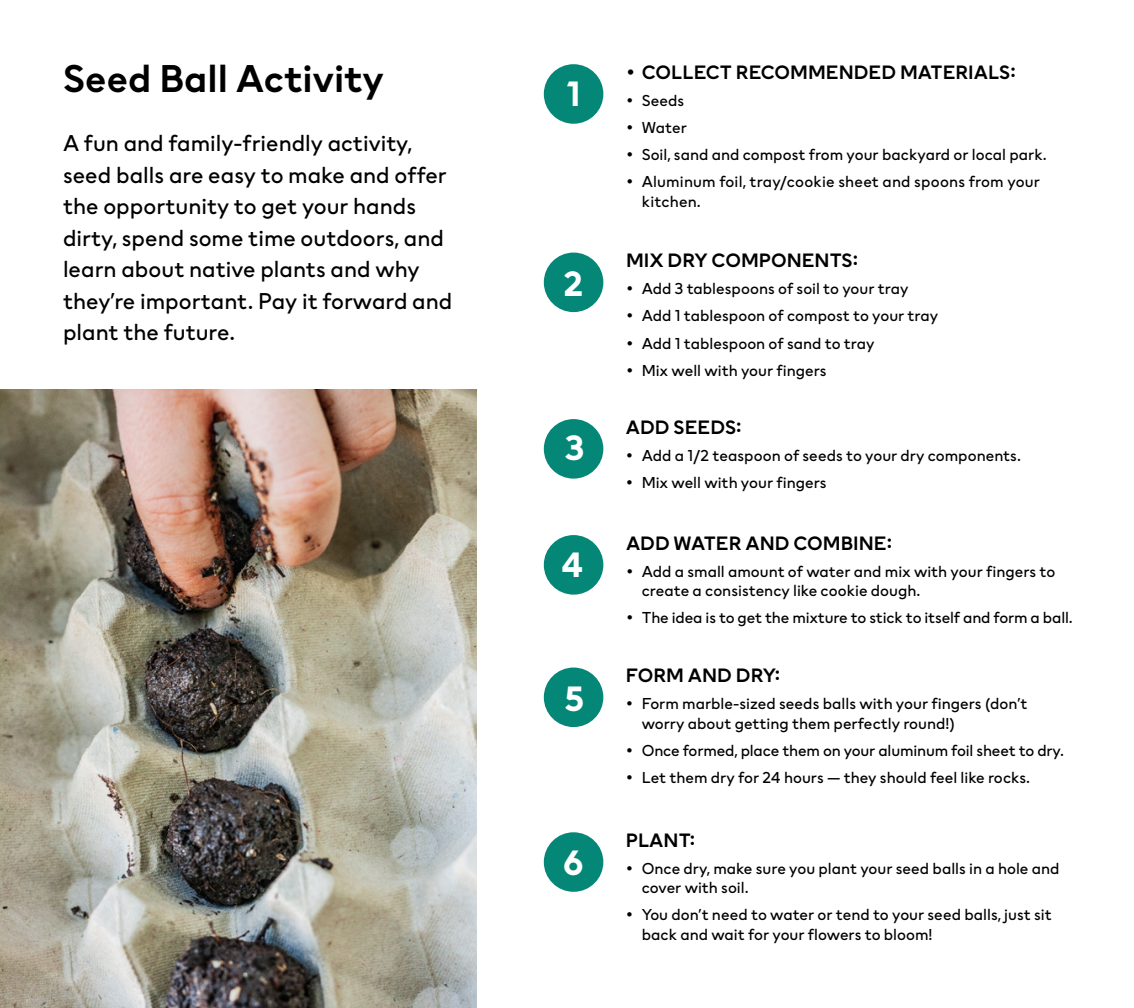
<style>
.page{position:relative;width:1134px;height:1008px;background:#fff}
.page>*{position:absolute;margin:0;border:0;box-sizing:border-box;transform-origin:0 0}
.t1{font:600 38.5px "HM Sans";color:#000}
.t2{font:700 35px "HM Sans";color:#fff}
.t3{font:22.75px/31.5px "HM Sans";color:#000}
.t4{font:600 19.25px "HM Sans";color:#000}
.t5{font:15.75px/19.2px "HM Sans";color:#000}
</style>
<div class="page">
<div style="left:544px;top:535px;width:59px;height:60px;background:#058778;border-radius:50%"></div>
<div style="left:544px;top:419px;width:59px;height:60px;background:#058778;border-radius:50%"></div>
<div style="left:544px;top:64px;width:59px;height:60px;background:#058778;border-radius:50%"></div>
<div style="left:544px;top:253px;width:59px;height:59px;background:#058778;border-radius:50%"></div>
<div style="left:544px;top:668px;width:59px;height:59px;background:#058778;border-radius:50%"></div>
<div style="left:544px;top:832px;width:59px;height:60px;background:#058778;border-radius:50%"></div>
<img style="left:0;top:389px;width:476px;height:619px">
<h1 class="t1" style="left:63px;top:51px;width:322px">Seed Ball Activity</h1>
<h3 class="t3" style="left:63px;top:127px;width:391px">A fun and family-friendly activity, seed balls are easy to make and offer the opportunity to get your hands dirty, spend some time outdoors, and learn about native plants and why they’re important. Pay it forward and plant the future.</h3>
<h2 class="t2" style="left:566px;top:68px;width:16px">1</h2>
<h2 class="t2" style="left:564px;top:257px;width:21px">2</h2>
<h2 class="t2" style="left:565px;top:421px;width:21px">3</h2>
<h2 class="t2" style="left:561px;top:538px;width:24px">4</h2>
<h2 class="t2" style="left:565px;top:672px;width:21px">5</h2>
<h2 class="t2" style="left:563px;top:837px;width:22px">6</h2>
<p class="t4" style="left:626px;top:58px;width:391px">• COLLECT RECOMMENDED MATERIALS:</p>
<p class="t5" style="left:626px;top:91px;width:60px">• Seeds</p>
<p class="t5" style="left:626px;top:118px;width:62px">• Water</p>
<p class="t5" style="left:626px;top:145px;width:422px">• Soil, sand and compost from your backyard or local park.</p>
<p class="t5" style="left:642px;top:172px;width:400px;text-indent:-16px">• Aluminum foil, tray/cookie sheet and spoons from your kitchen.</p>
<p class="t4" style="left:626px;top:246px;width:234px">MIX DRY COMPONENTS:</p>
<p class="t5" style="left:626px;top:279px;width:284px">• Add 3 tablespoons of soil to your tray</p>
<p class="t5" style="left:626px;top:306px;width:314px">• Add 1 tablespoon of compost to your tray</p>
<p class="t5" style="left:626px;top:333px;width:250px">• Add 1 tablespoon of sand to tray</p>
<p class="t5" style="left:626px;top:360px;width:202px">• Mix well with your fingers</p>
<p class="t4" style="left:626px;top:413px;width:117px">ADD SEEDS:</p>
<p class="t5" style="left:626px;top:446px;width:397px">• Add a 1/2 teaspoon of seeds to your dry components.</p>
<p class="t5" style="left:626px;top:473px;width:202px">• Mix well with your fingers</p>
<p class="t4" style="left:626px;top:529px;width:268px">ADD WATER AND COMBINE:</p>
<p class="t5" style="left:642px;top:562px;width:415px;text-indent:-16px">• Add a small amount of water and mix with your fingers to create a consistency like cookie dough.</p>
<p class="t5" style="left:626px;top:608px;width:448px">• The idea is to get the mixture to stick to itself and form a ball.</p>
<p class="t4" style="left:626px;top:661px;width:156px">FORM AND DRY:</p>
<p class="t5" style="left:642px;top:694px;width:387px;text-indent:-16px">• Form marble-sized seeds balls with your fingers (don’t worry about getting them perfectly round!)</p>
<p class="t5" style="left:626px;top:740px;width:440px">• Once formed, place them on your aluminum foil sheet to dry.</p>
<p class="t5" style="left:626px;top:768px;width:406px">• Let them dry for 24 hours — they should feel like rocks.</p>
<p class="t4" style="left:626px;top:826px;width:71px">PLANT:</p>
<p class="t5" style="left:642px;top:859px;width:419px;text-indent:-16px">• Once dry, make sure you plant your seed balls in a hole and cover with soil.</p>
<p class="t5" style="left:642px;top:905px;width:412px;text-indent:-16px">• You don’t need to water or tend to your seed balls, just sit back and wait for your flowers to bloom!</p>
</div>
